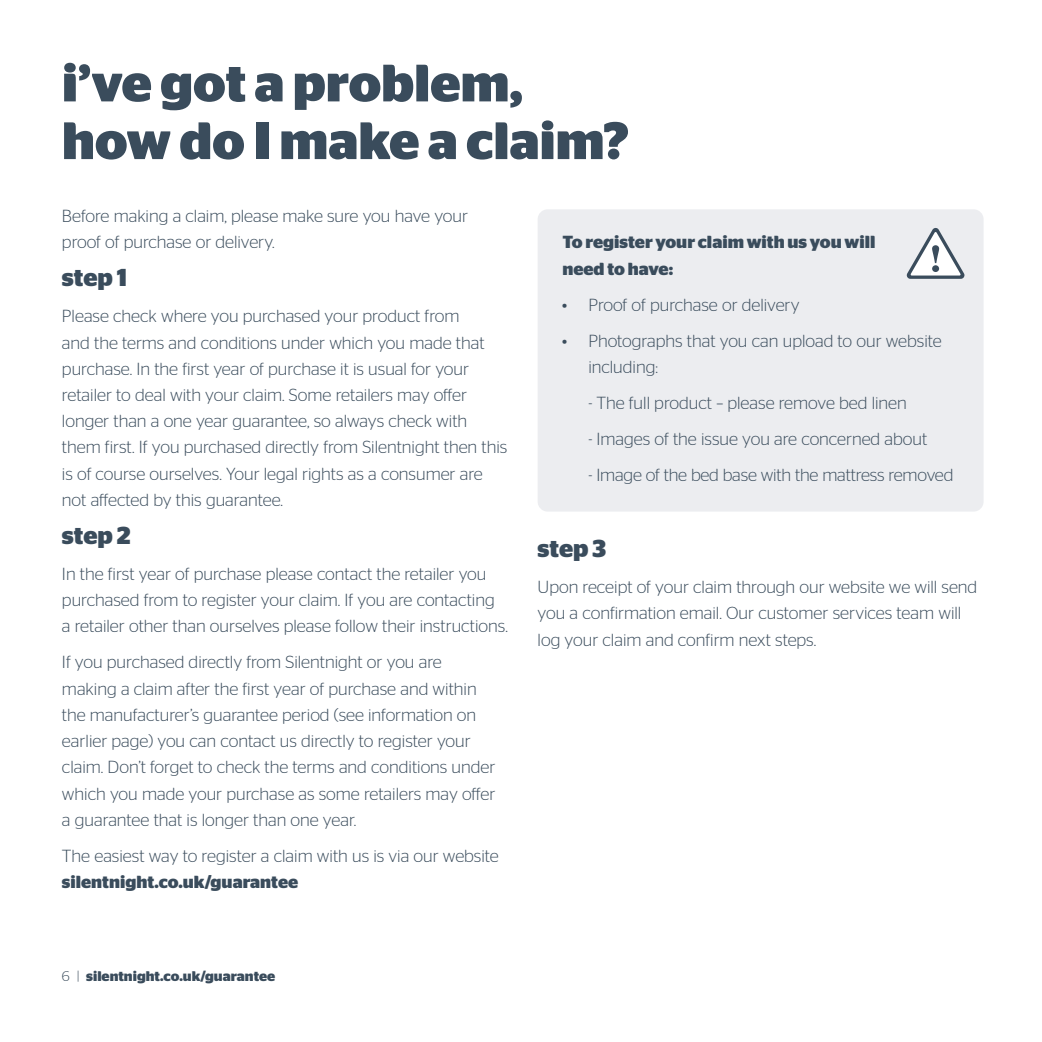
<style>
.page{position:relative;width:1042px;height:1042px;background:#fff}
.page>*{position:absolute;margin:0;border:0;box-sizing:border-box;transform-origin:0 0}
.t1{font:700 52.5px/57.8px "Stag Sans";color:#3a4c5c}
.t2{font:700 24.5px "Stag Sans";color:#3a4c5c}
.t3{font:300 17.5px/26.2px "Stag Sans";color:#3a4c5c}
.t4{font:700 17.5px/26.2px "Stag Sans";color:#3a4c5c}
.t5{font:700 14px "Stag Sans";color:#3a4c5c}
.s1{font-weight:300}
</style>
<div class="page">
<div style="left:538px;top:209px;width:445px;height:302px;background:#ecedf0;border-radius:10px"></div>
<svg style="left:906px;top:228px;width:58px;height:51px"></svg>
<h1 class="t1" style="left:62px;top:50px;width:568px">i’ve got a problem, how do I make a claim?</h1>
<p class="t3" style="left:62px;top:201px;width:408px">Before making a claim, please make sure you have your proof of purchase or delivery.</p>
<h2 class="t2" style="left:62px;top:259px;width:67px">step 1</h2>
<p class="t3" style="left:62px;top:302px;width:447px">Please check where you purchased your product from<br>and the terms and conditions under which you made that purchase. In the first year of purchase it is usual for your retailer to deal with your claim. Some retailers may offer longer than a one year guarantee, so always check with them first. If you purchased directly from Silentnight then this is of course ourselves. Your legal rights as a consumer are not affected by this guarantee.</p>
<h2 class="t2" style="left:62px;top:517px;width:70px">step 2</h2>
<p class="t3" style="left:62px;top:559px;width:447px">In the first year of purchase please contact the retailer you purchased from to register your claim. If you are contacting<br>a retailer other than ourselves please follow their instructions.</p>
<p class="t3" style="left:62px;top:648px;width:435px">If you purchased directly from Silentnight or you are making a claim after the first year of purchase and within the manufacturer’s guarantee period (see information on earlier page) you can contact us directly to register your claim. Don’t forget to check the terms and conditions under which you made your purchase as some retailers may offer a guarantee that is longer than one year.</p>
<p class="t3" style="left:62px;top:841px;width:438px">The easiest way to register a claim with us is via our website</p>
<p class="t4" style="left:62px;top:867px;width:238px">silentnight.co.uk/guarantee</p>
<p class="t4" style="left:562px;top:228px;width:314px">To register your claim with us you will need to have:</p>
<p class="t3" style="left:562px;top:290px;width:239px">• Proof of purchase or delivery</p>
<p class="t3" style="left:588px;top:326px;width:355px;text-indent:-26px">• Photographs that you can upload to our website including:</p>
<p class="t3" style="left:588px;top:388px;width:320px">- The full product – please remove bed linen</p>
<p class="t3" style="left:588px;top:425px;width:340px">- Images of the issue you are concerned about</p>
<p class="t3" style="left:588px;top:461px;width:366px">- Image of the bed base with the mattress removed</p>
<h2 class="t2" style="left:538px;top:530px;width:70px">step 3</h2>
<p class="t3" style="left:538px;top:573px;width:441px">Upon receipt of your claim through our website we will send you a confirmation email. Our customer services team will log your claim and confirm next steps.</p>
<p class="t5" style="left:62px;top:966px;width:215px"><span class="s1">6 |</span> silentnight.co.uk/guarantee</p>
</div>
